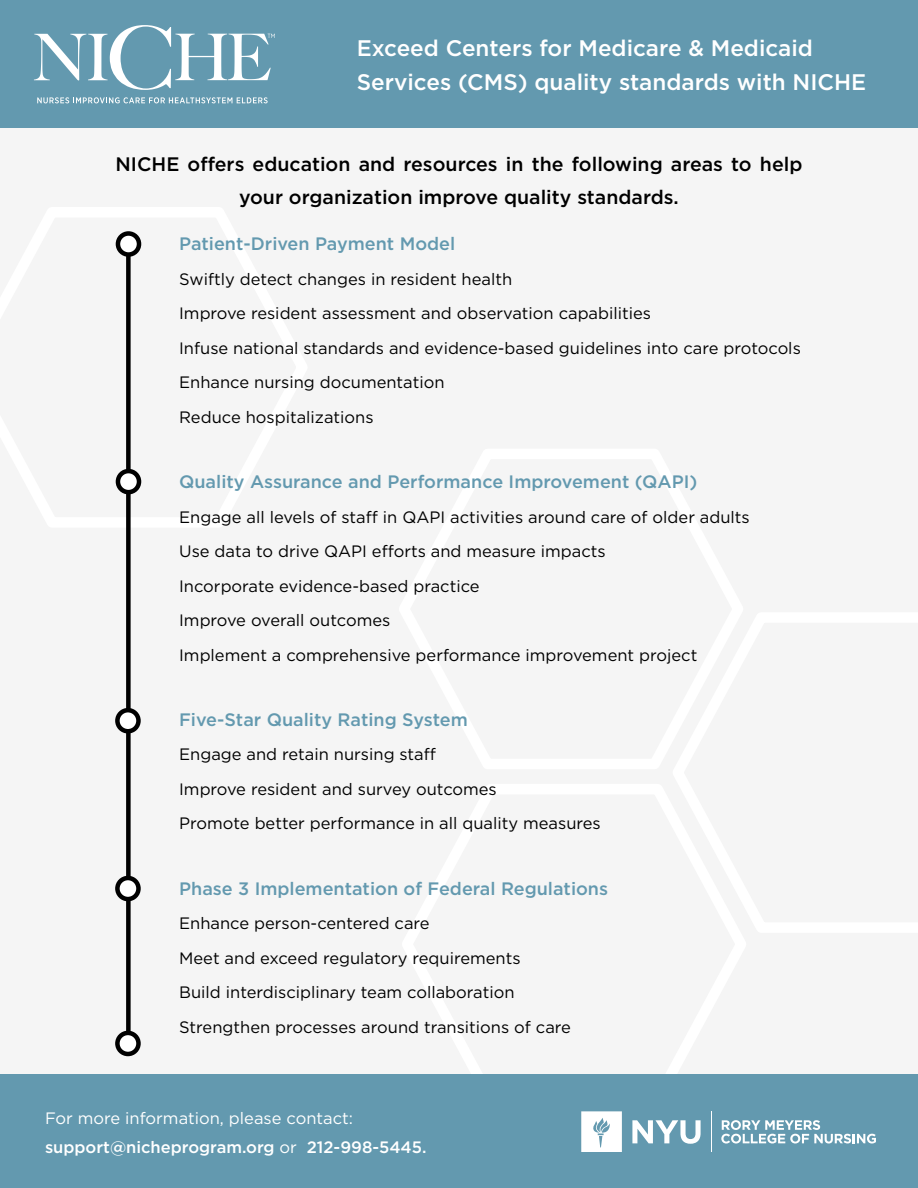
<style>
.page{position:relative;width:918px;height:1188px;background:#f5f5f5}
.page>*{position:absolute;margin:0;border:0;box-sizing:border-box;transform-origin:0 0}
.t1{font:500 22.5px/34.5px "Gotham";color:#fff}
.t2{font:500 19.5px/33px "Gotham";color:#000;text-align:center}
.t3{font:500 18px "Gotham";color:#6399af}
.t4{font:16.5px "Gotham";color:#000}
.t5{font:500 16.5px/28.5px "Gotham";color:#fff}
.s1{font-weight:400}
</style>
<div class="page">
<div style="left:0;top:0;width:918px;height:127px;background:#6399af"></div>
<div style="left:0;top:1075px;width:918px;height:113px;background:#6399af"></div>
<svg style="left:37px;top:97px;width:231px;height:6px"></svg>
<svg style="left:34px;top:25px;width:241px;height:65px"></svg>
<div style="left:126px;top:243px;width:5px;height:788px;background:#000"></div>
<svg style="left:118px;top:233px;width:21px;height:22px"></svg>
<div style="left:116px;top:231px;width:25px;height:26px;border:4px solid #000;border-radius:50%"></div>
<svg style="left:118px;top:471px;width:21px;height:21px"></svg>
<div style="left:116px;top:469px;width:25px;height:25px;border:4px solid #000;border-radius:50%"></div>
<svg style="left:117px;top:710px;width:21px;height:21px"></svg>
<div style="left:115px;top:708px;width:26px;height:26px;border:4px solid #000;border-radius:50%"></div>
<svg style="left:117px;top:878px;width:21px;height:21px"></svg>
<div style="left:115px;top:876px;width:26px;height:25px;border:4px solid #000;border-radius:50%"></div>
<svg style="left:117px;top:1033px;width:21px;height:21px"></svg>
<div style="left:115px;top:1031px;width:26px;height:25px;border:4px solid #000;border-radius:50%"></div>
<hr style="left:711px;top:1111px;width:1px;height:41px;background:#fff">
<svg style="left:632px;top:1120px;width:69px;height:24px"></svg>
<svg style="left:581px;top:1111px;width:41px;height:41px;background:#edf3f5"></svg>
<svg style="left:721px;top:1120px;width:155px;height:24px"></svg>
<p class="t1" style="left:357px;top:30px;width:511px">Exceed Centers for Medicare &amp; Medicaid<br>Services (CMS) quality standards with NICHE</p>
<p class="t2" style="left:116px;top:147px;width:688px">NICHE offers education and resources in the following areas to help your organization improve quality standards.</p>
<p class="t3" style="left:179px;top:232px;width:278px">Patient-Driven Payment Model</p>
<p class="t4" style="left:179px;top:268px;width:335px">Swiftly detect changes in resident health</p>
<p class="t4" style="left:179px;top:303px;width:473px">Improve resident assessment and observation capabilities</p>
<p class="t4" style="left:179px;top:337px;width:623px">Infuse national standards and evidence-based guidelines into care protocols</p>
<p class="t4" style="left:179px;top:372px;width:267px">Enhance nursing documentation</p>
<p class="t4" style="left:179px;top:406px;width:196px">Reduce hospitalizations</p>
<p class="t3" style="left:179px;top:470px;width:520px">Quality Assurance and Performance Improvement (QAPI)</p>
<p class="t4" style="left:179px;top:506px;width:572px">Engage all levels of staff in QAPI activities around care of older adults</p>
<p class="t4" style="left:179px;top:541px;width:428px">Use data to drive QAPI efforts and measure impacts</p>
<p class="t4" style="left:179px;top:575px;width:302px">Incorporate evidence-based practice</p>
<p class="t4" style="left:179px;top:610px;width:213px">Improve overall outcomes</p>
<p class="t4" style="left:179px;top:644px;width:520px">Implement a comprehensive performance improvement project</p>
<p class="t3" style="left:179px;top:708px;width:290px">Five-Star Quality Rating System</p>
<p class="t4" style="left:179px;top:744px;width:258px">Engage and retain nursing staff</p>
<p class="t4" style="left:179px;top:779px;width:319px">Improve resident and survey outcomes</p>
<p class="t4" style="left:179px;top:813px;width:423px">Promote better performance in all quality measures</p>
<p class="t3" style="left:179px;top:877px;width:430px">Phase 3 Implementation of Federal Regulations</p>
<p class="t4" style="left:179px;top:913px;width:252px">Enhance person-centered care</p>
<p class="t4" style="left:179px;top:948px;width:343px">Meet and exceed regulatory requirements</p>
<p class="t4" style="left:179px;top:982px;width:337px">Build interdisciplinary team collaboration</p>
<p class="t4" style="left:179px;top:1017px;width:393px">Strengthen processes around transitions of care</p>
<p class="t5" style="left:45px;top:1104px;width:383px"><span class="s1">For more information, please contact: </span>support@nicheprogram.org <span class="s1">or</span> 212-998-5445.</p>
</div>
